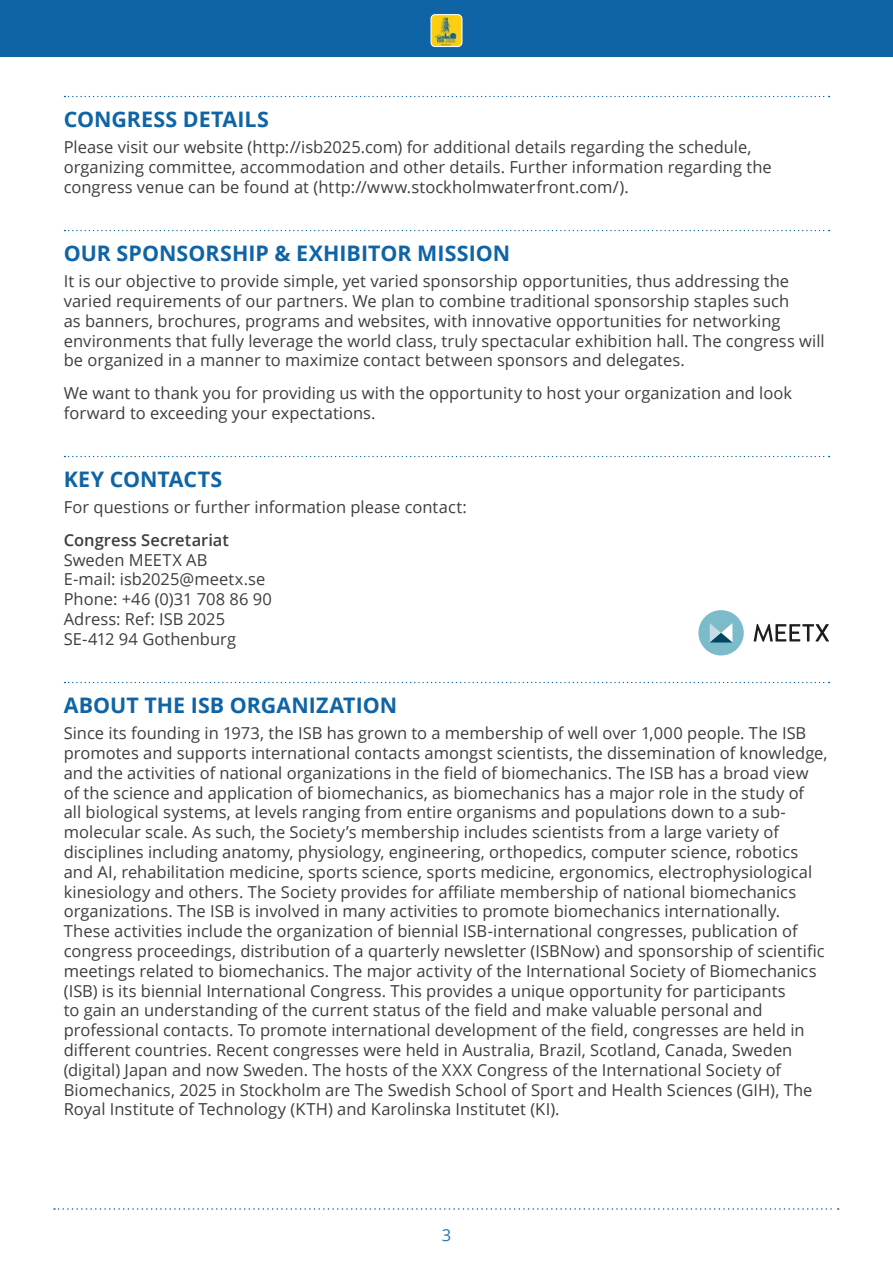
<style>
.page{position:relative;width:893px;height:1263px;background:#fff}
.page>*{position:absolute;margin:0;border:0;box-sizing:border-box;transform-origin:0 0}
.t1{font:700 21.45px "Open Sans";color:#0f64a5}
.t2{font:16.5px/19.8px "Open Sans";color:#3e3d40}
.t3{font:600 16.5px "Open Sans";color:#3e3d40}
.t4{font:16.5px "Open Sans";color:#2774ae}
</style>
<div class="page">
<div style="left:0;top:0;width:893px;height:57px;background:#0f64a5"></div>
<img style="left:431px;top:15px;width:31px;height:32px">
<div style="left:431px;top:14px;width:31px;height:33px;border:1px solid #fff;border-radius:4px"></div>
<svg style="left:54px;top:1208px;width:785px;height:2px"></svg>
<svg style="left:64px;top:96px;width:765px;height:1px"></svg>
<svg style="left:64px;top:230px;width:765px;height:1px"></svg>
<svg style="left:64px;top:456px;width:765px;height:1px"></svg>
<svg style="left:64px;top:682px;width:765px;height:1px"></svg>
<div style="left:698px;top:610px;width:46px;height:45px;background:#7bbbca;border-radius:50%"></div>
<svg style="left:710px;top:623px;width:22px;height:19px"></svg>
<svg style="left:754px;top:624px;width:75px;height:18px"></svg>
<h1 class="t1" style="left:64px;top:104px;width:207px">CONGRESS DETAILS</h1>
<p class="t2" style="left:64px;top:137px;width:709px">Please visit our website (http://isb2025.com) for additional details regarding the schedule, organizing committee, accommodation and other details. Further information regarding the congress venue can be found at (http://www.stockholmwaterfront.com/).</p>
<h1 class="t1" style="left:64px;top:238px;width:448px">OUR SPONSORSHIP &amp; EXHIBITOR MISSION</h1>
<p class="t2" style="left:64px;top:271px;width:762px">It is our objective to provide simple, yet varied sponsorship opportunities, thus addressing the varied requirements of our partners. We plan to combine traditional sponsorship staples such<br>as banners, brochures, programs and websites, with innovative opportunities for networking environments that fully leverage the world class, truly spectacular exhibition hall. The congress will be organized in a manner to maximize contact between sponsors and delegates.</p>
<p class="t2" style="left:64px;top:383px;width:730px">We want to thank you for providing us with the opportunity to host your organization and look forward to exceeding your expectations.</p>
<h1 class="t1" style="left:64px;top:464px;width:160px">KEY CONTACTS</h1>
<p class="t2" style="left:64px;top:497px;width:405px">For questions or further information please contact:</p>
<p class="t3" style="left:64px;top:528px;width:167px">Congress Secretariat</p>
<p class="t2" style="left:64px;top:549px;width:210px">Sweden MEETX AB<br>E-mail: isb2025@meetx.se<br>Phone: +46 (0)31 708 86 90<br>Adress: Ref: ISB 2025<br>SE-412 94 Gothenburg</p>
<h1 class="t1" style="left:64px;top:690px;width:335px">ABOUT THE ISB ORGANIZATION</h1>
<p class="t2" style="left:64px;top:723px;width:765px">Since its founding in 1973, the ISB has grown to a membership of well over 1,000 people. The ISB promotes and supports international contacts amongst scientists, the dissemination of knowledge, and the activities of national organizations in the field of biomechanics. The ISB has a broad view of the science and application of biomechanics, as biomechanics has a major role in the study of<br>all biological systems, at levels ranging from entire organisms and populations down to a sub&shy;molecular scale. As such, the Society’s membership includes scientists from a large variety of disciplines including anatomy, physiology, engineering, orthopedics, computer science, robotics and AI, rehabilitation medicine, sports science, sports medicine, ergonomics, electrophysiological kinesiology and others. The Society provides for affiliate membership of national biomechanics organizations. The ISB is involved in many activities to promote biomechanics internationally.<br>These activities include the organization of biennial ISB-international congresses, publication of congress proceedings, distribution of a quarterly newsletter (ISBNow) and sponsorship of scientific meetings related to biomechanics. The major activity of the International Society of Biomechanics (ISB) is its biennial International Congress. This provides a unique opportunity for participants<br>to gain an understanding of the current status of the field and make valuable personal and professional contacts. To promote international development of the field, congresses are held in different countries. Recent congresses were held in Australia, Brazil, Scotland, Canada, Sweden (digital) Japan and now Sweden. The hosts of the XXX Congress of the International Society of Biomechanics, 2025 in Stockholm are The Swedish School of Sport and Health Sciences (GIH), The Royal Institute of Technology (KTH) and Karolinska Institutet (KI).</p>
<p class="t4" style="left:442px;top:1223px;width:11px">3</p>
</div>
